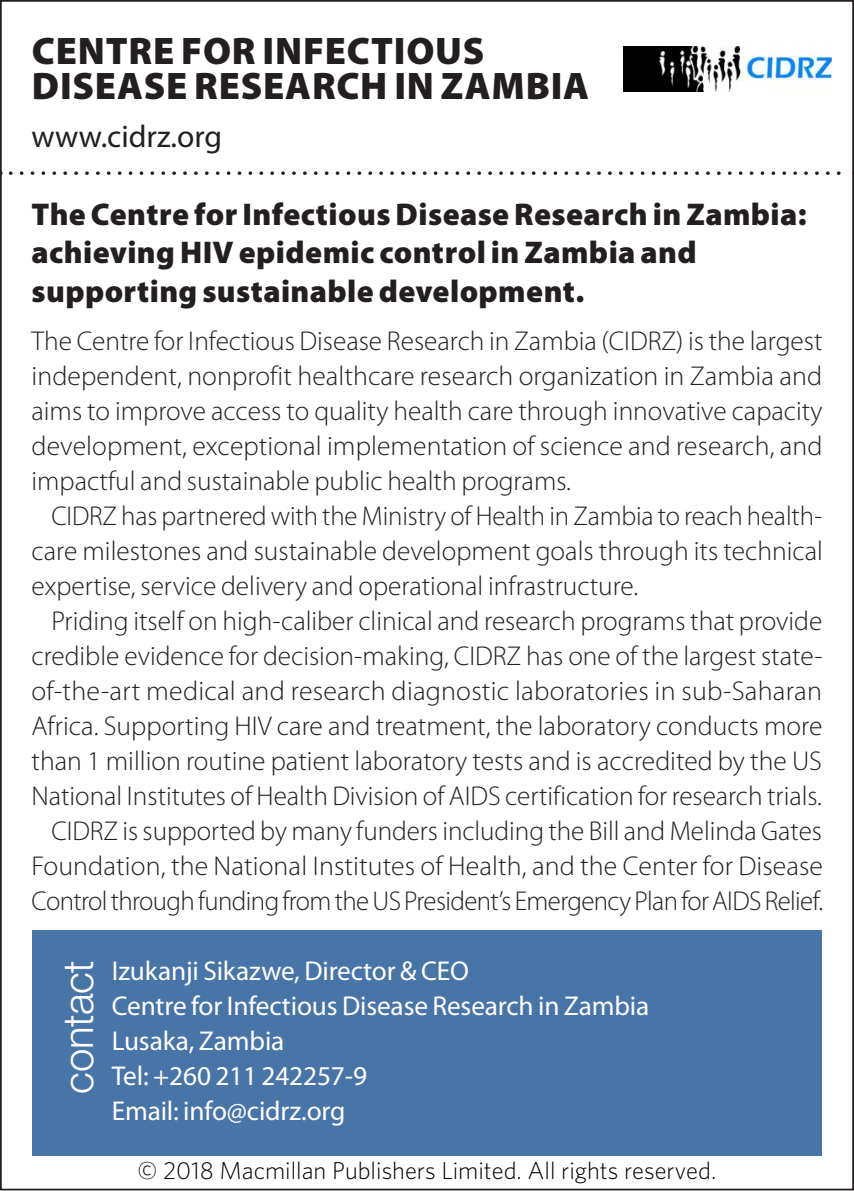
<style>
.page{position:relative;width:854px;height:1191px;background:#fff}
.page>*{position:absolute;margin:0;border:0;box-sizing:border-box;transform-origin:0 0}
.Contact_tab{font:300 42px "Helvetica Neue LT Std";letter-spacing:-.01em;color:#fff}
.Company_name{font:900 38.5px/35px "Myriad Pro";letter-spacing:.02em;color:#231f20}
.Title{font:900 31.5px/38.5px "Myriad Pro";letter-spacing:.01em;color:#231f20}
.Company_website{font:31.5px "Myriad Pro";color:#231f20}
.Body_text{font:300 27.3px/35px "Myriad Pro";color:#231f20;text-align:justify}
.Body_first{font:300 27.3px/35px "Myriad Pro";color:#231f20;text-align:justify}
.Contact{font:27.3px "Myriad Pro";letter-spacing:-.005em;color:#fff}
.t1{font:300 24.5px "Whitney";color:#000}
</style>
<div class="page">
<img style="left:623px;top:47px;width:208px;height:44px">
<svg style="left:11px;top:171px;width:843px;height:4px"></svg>
<div style="left:32px;top:930px;width:789px;height:225px;background:#4875a7"></div>
<p class="Company_name" style="left:32px;top:34px;width:558px">CENTRE FOR INFECTIOUS<br>DISEASE RESEARCH IN ZAMBIA</p>
<p class="Company_website" style="left:32px;top:119px;width:192px">www.cidrz.org</p>
<p class="Title" style="left:32px;top:195px;width:776px">The Centre for Infectious Disease Research in Zambia: achieving HIV epidemic control in Zambia and supporting sustainable development.</p>
<p class="Body_first" style="left:32px;top:324px;width:792px">The Centre for Infectious Disease Research in Zambia (CIDRZ) is the largest independent, nonprofit healthcare research organization in Zambia and aims to improve access to quality health care through innovative capacity development, exceptional implementation of science and research, and impactful and sustainable public health programs.</p>
<p class="Body_text" style="left:32px;top:499px;width:792px;text-indent:20px">CIDRZ has partnered with the Ministry of Health in Zambia to reach health&shy;care milestones and sustainable development goals through its technical expertise, service delivery and operational infrastructure.</p>
<p class="Body_text" style="left:32px;top:604px;width:792px;text-indent:20px">Priding itself on high-caliber clinical and research programs that provide credible evidence for decision-making, CIDRZ has one of the largest state&shy;of-the-art medical and research diagnostic laboratories in sub-Saharan Africa. Supporting HIV care and treatment, the laboratory conducts more than 1 million routine patient laboratory tests and is accredited by the US National Institutes of Health Division of AIDS certification for research trials.</p>
<p class="Body_text" style="left:32px;top:814px;width:792px;text-indent:20px">CIDRZ is supported by many funders including the Bill and Melinda Gates Foundation, the National Institutes of Health, and the Center for Disease Control through funding from the US President’s Emergency Plan for AIDS Relief.</p>
<p class="Contact_tab" style="left:52px;top:1093px;width:135px;rotate:-90deg">contact</p>
<p class="Contact" style="left:112px;top:956px;width:358px">Izukanji Sikazwe, Director &amp; CEO</p>
<p class="Contact" style="left:112px;top:991px;width:539px">Centre for Infectious Disease Research in Zambia</p>
<p class="Contact" style="left:112px;top:1026px;width:174px">Lusaka, Zambia</p>
<p class="Contact" style="left:112px;top:1061px;width:257px">Tel: +260 211 242257-9</p>
<p class="Contact" style="left:112px;top:1096px;width:235px">Email: info@cidrz.org</p>
<p class="t1" style="left:137px;top:1154px;width:579px">© 2018 Macmillan Publishers Limited. All rights reserved.</p>
</div>
